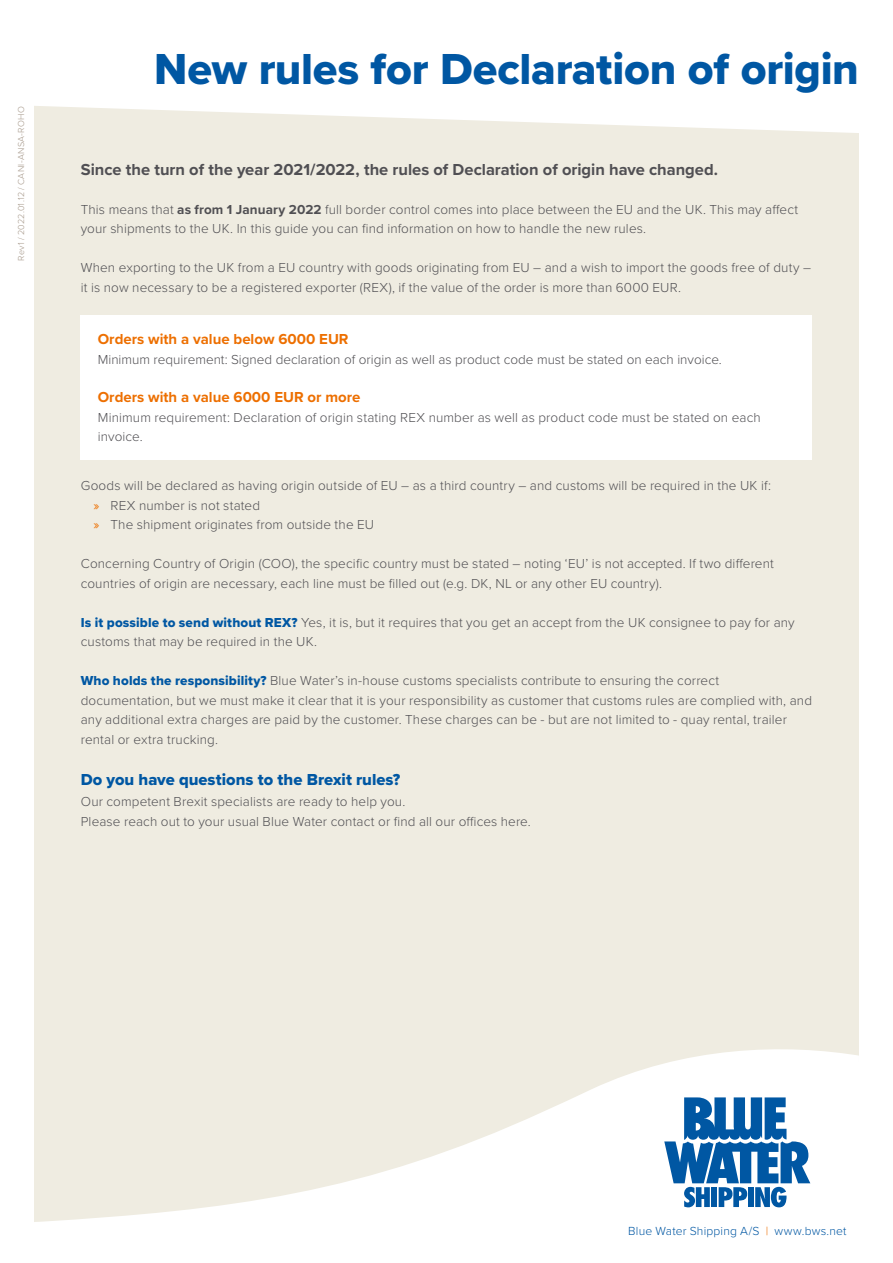
<style>
.page{position:relative;width:893px;height:1263px;background:#fff}
.page>*{position:absolute;margin:0;border:0;box-sizing:border-box;transform-origin:0 0}
.t1{font:45px "Proxima Nova Extrabld";letter-spacing:-.005em;color:#0057a3}
.t2{font:700 16.5px "Proxima Nova";color:#504f53}
.t3{font:16.5px "Proxima Nova Extrabld";color:#0057a3}
.t4{font:700 15px "Proxima Nova";color:#ed6f00}
.t5{font:300 13.5px/19.5px "Proxima Nova";letter-spacing:.01em;color:#504f53}
.t6{font:300 12.15px "Proxima Nova";letter-spacing:.015em;color:#0057a3}
.t7{font:300 9px "Proxima Nova";letter-spacing:.03em;color:#a6988a}
.s1{font-weight:700}
.s2{font-weight:400;color:#ed6f00}
.s3{font-family:"Proxima Nova Extrabld";font-weight:400;color:#0057a3}
.s4{color:#ed6f00}
</style>
<div class="page">
<div style="left:34px;top:102px;width:825px;height:1127px;background:#efece1"></div>
<svg style="left:34px;top:102px;width:825px;height:31px"></svg>
<svg style="left:676px;top:1049px;width:183px;height:12px;fill:#fff"></svg>
<svg style="left:34px;top:1061px;width:825px;height:168px"></svg>
<svg style="left:664px;top:1097px;width:146px;height:110px;background:#6a9cc9"></svg>
<div style="left:81px;top:315px;width:731px;height:145px;background:#fff"></div>
<p class="t7" style="left:14px;top:261px;width:156px;rotate:-90deg">Rev1 / 2022.01.12 / CANI-ANSA-ROHO</p>
<h1 class="t1" style="left:154px;top:36px;width:706px">New rules for Declaration of origin</h1>
<p class="t2" style="left:81px;top:157px;width:639px">Since the turn of the year 2021/2022, the rules of Declaration of origin have changed.</p>
<p class="t5" style="left:81px;top:199px;width:719px">This means that <span class="s1">as from 1 January 2022</span> full border control comes into place between the EU and the UK. This may affect your shipments to the UK. In this guide you can find information on how to handle the new rules.</p>
<p class="t5" style="left:81px;top:257px;width:732px">When exporting to the UK from a EU country with goods originating from EU – and a wish to import the goods free of duty – it is now necessary to be a registered exporter (REX), if the value of the order is more than 6000 EUR.</p>
<p class="t4" style="left:98px;top:328px;width:252px">Orders with a value below 6000 EUR</p>
<p class="t5" style="left:98px;top:348px;width:626px">Minimum requirement: Signed declaration of origin as well as product code must be stated on each invoice.</p>
<p class="t4" style="left:98px;top:385px;width:264px">Orders with a value 6000 EUR or more</p>
<p class="t5" style="left:98px;top:407px;width:664px">Minimum requirement: Declaration of origin stating REX number as well as product code must be stated on each invoice.</p>
<p class="t5" style="left:94px;top:475px;width:679px;text-indent:-13px">Goods will be declared as having origin outside of EU – as a third country – and customs will be required in the UK if: <span class="s2">»</span> REX number is not stated<br><span class="s2">»</span> The shipment originates from outside the EU</p>
<p class="t5" style="left:81px;top:553px;width:695px">Concerning Country of Origin (COO), the specific country must be stated – noting ‘EU’ is not accepted. If two different countries of origin are necessary, each line must be filled out (e.g. DK, NL or any other EU country).</p>
<p class="t5" style="left:81px;top:612px;width:715px"><span class="s3">Is it possible to send without REX?</span> Yes, it is, but it requires that you get an accept from the UK consignee to pay for any customs that may be required in the UK.</p>
<p class="t5" style="left:81px;top:670px;width:733px"><span class="s3">Who holds the responsibility?</span> Blue Water’s in-house customs specialists contribute to ensuring the correct documentation, but we must make it clear that it is your responsibility as customer that customs rules are complied with, and any additional extra charges are paid by the customer. These charges can be - but are not limited to - quay rental, trailer rental or extra trucking.</p>
<p class="t3" style="left:81px;top:767px;width:321px">Do you have questions to the Brexit rules?</p>
<p class="t5" style="left:81px;top:791px;width:452px">Our competent Brexit specialists are ready to help you.<br>Please reach out to your usual Blue Water contact or find all our offices here.</p>
<p class="t6" style="left:628px;top:1222px;width:220px">Blue Water Shipping A/S <span class="s4">|</span> www.bws.net</p>
</div>
